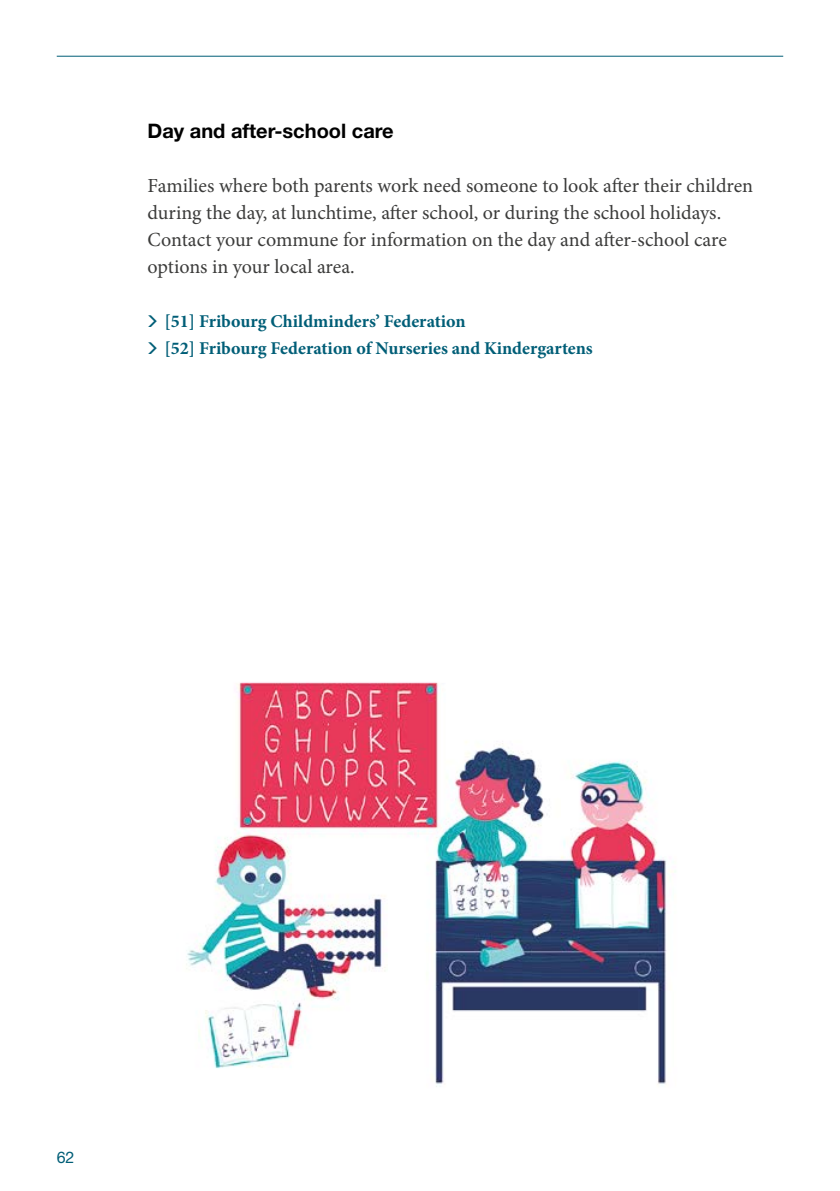
<style>
.page{position:relative;width:840px;height:1191px;background:#fff}
.page>*{position:absolute;margin:0;border:0;box-sizing:border-box;transform-origin:0 0}
.t1{font:20px/27px "Minion Pro";letter-spacing:-.005em;color:#3b3b3a}
.t2{font:700 20px "Helvetica Neue";color:#000}
.t3{font:700 18px/27px "Minion Pro";color:#005e77}
.t4{font:16px "Helvetica Neue";color:#005e77}
</style>
<div class="page">
<hr style="left:57px;top:56px;width:725px;height:1px;background:#005e77">
<img style="left:186px;top:682px;width:490px;height:405px">
<p class="t2" style="left:147px;top:118px;width:247px">Day and after-school care</p>
<p class="t1" style="left:147px;top:172px;width:606px">Families where both parents work need someone to look after their children during the day, at lunchtime, after school, or during the school holidays.<br>Contact your commune for information on the day and after-school care options in your local area.</p>
<p class="t3" style="left:164px;top:307px;width:429px">[51] Fribourg Childminders’ Federation<br>[52] Fribourg Federation of Nurseries and Kindergartens</p>
<p class="t4" style="left:57px;top:1147px;width:19px">62</p>
</div>
